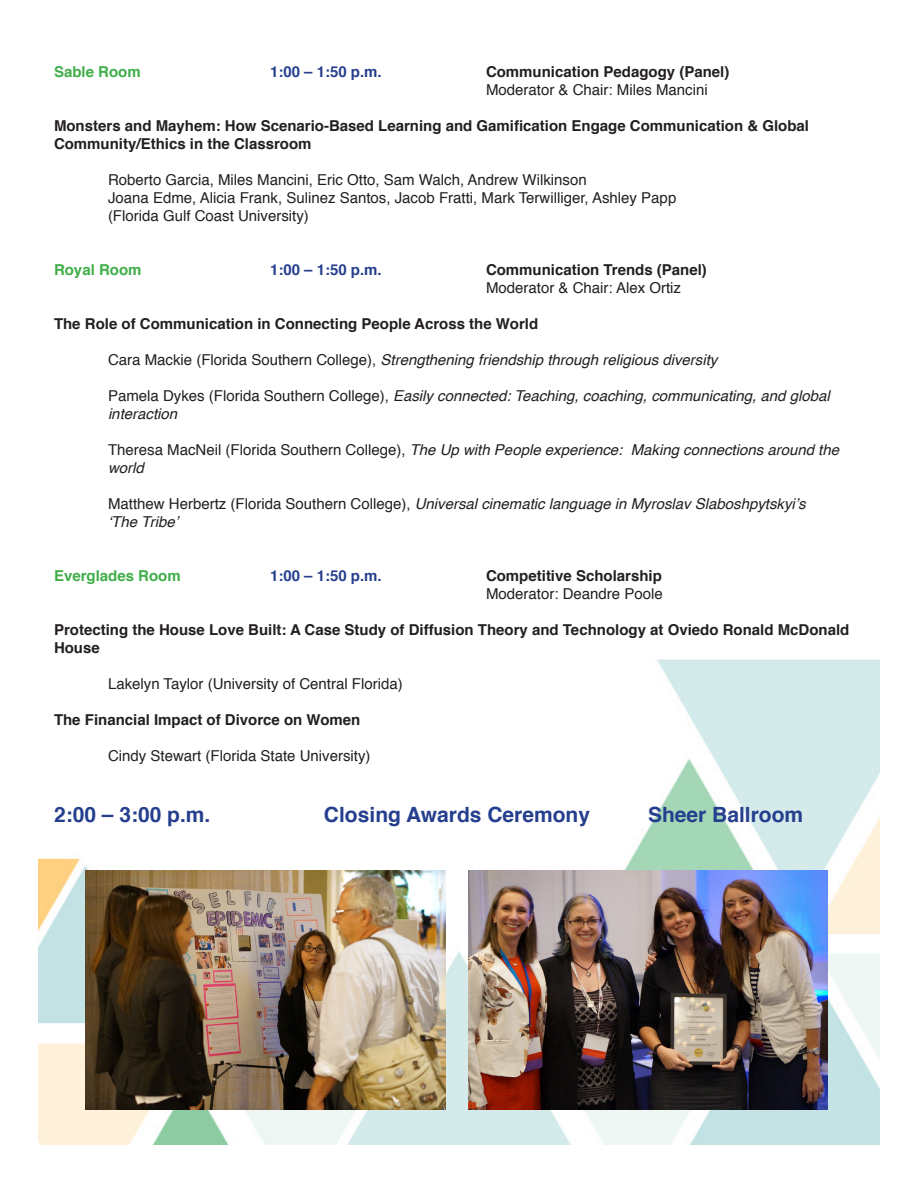
<style>
.page{position:relative;width:918px;height:1188px;background:#fff}
.page>*{position:absolute;margin:0;border:0;box-sizing:border-box;transform-origin:0 0}
.t1{font:700 21px "Helvetica";color:#253f8e}
.t2{font:italic 15px/18px "Helvetica";color:#231f20}
.t3{font:700 15px/18px "Helvetica";color:#231f20}
.t4{font:15px/18px "Helvetica";color:#231f20}
.t5{font:700 15px "Helvetica";color:#253f8e}
.t6{font:700 15px "Helvetica";color:#40ae49}
.s1{font-style:normal}
</style>
<div class="page">
<img style="left:39px;top:659px;width:840px;height:486px">
<img style="left:85px;top:871px;width:360px;height:239px">
<img style="left:468px;top:871px;width:360px;height:239px">
<p class="t6" style="left:54px;top:60px;width:88px">Sable Room</p>
<p class="t5" style="left:270px;top:60px;width:113px">1:00 – 1:50 p.m.</p>
<p class="t3" style="left:486px;top:63px;width:245px">Communication Pedagogy (Panel)</p>
<p class="t4" style="left:486px;top:81px;width:223px">Moderator &amp; Chair: Miles Mancini</p>
<p class="t3" style="left:54px;top:117px;width:757px">Monsters and Mayhem: How Scenario-Based Learning and Gamification Engage Communication &amp; Global<br>Community/Ethics in the Classroom</p>
<p class="t4" style="left:108px;top:171px;width:570px">Roberto Garcia, Miles Mancini, Eric Otto, Sam Walch, Andrew Wilkinson<br>Joana Edme, Alicia Frank, Sulinez Santos, Jacob Fratti, Mark Terwilliger, Ashley Papp (Florida Gulf Coast University)</p>
<p class="t6" style="left:54px;top:258px;width:89px">Royal Room</p>
<p class="t5" style="left:270px;top:258px;width:113px">1:00 – 1:50 p.m.</p>
<p class="t3" style="left:486px;top:261px;width:222px">Communication Trends (Panel)</p>
<p class="t4" style="left:486px;top:279px;width:197px">Moderator &amp; Chair: Alex Ortiz</p>
<p class="t3" style="left:54px;top:315px;width:486px">The Role of Communication in Connecting People Across the World</p>
<p class="t2" style="left:108px;top:351px;width:611px"><span class="s1">Cara Mackie (Florida Southern College),</span> Strengthening friendship through religious diversity</p>
<p class="t2" style="left:108px;top:387px;width:723px"><span class="s1">Pamela Dykes (Florida Southern College),</span> Easily connected: Teaching, coaching, communicating, and global interaction</p>
<p class="t2" style="left:108px;top:441px;width:733px"><span class="s1">Theresa MacNeil (Florida Southern College),</span> The Up with People experience: Making connections around the world</p>
<p class="t2" style="left:108px;top:495px;width:699px"><span class="s1">Matthew Herbertz (Florida Southern College),</span> Universal cinematic language in Myroslav Slaboshpytskyi’s ‘The Tribe’</p>
<p class="t6" style="left:54px;top:564px;width:128px">Everglades Room</p>
<p class="t5" style="left:270px;top:564px;width:113px">1:00 – 1:50 p.m.</p>
<p class="t3" style="left:486px;top:567px;width:177px">Competitive Scholarship</p>
<p class="t4" style="left:486px;top:585px;width:178px">Moderator: Deandre Poole</p>
<p class="t3" style="left:54px;top:621px;width:797px">Protecting the House Love Built: A Case Study of Diffusion Theory and Technology at Oviedo Ronald McDonald<br>House</p>
<p class="t4" style="left:108px;top:675px;width:296px">Lakelyn Taylor (University of Central Florida)</p>
<p class="t3" style="left:54px;top:711px;width:308px">The Financial Impact of Divorce on Women</p>
<p class="t4" style="left:108px;top:747px;width:264px">Cindy Stewart (Florida State University)</p>
<h1 class="t1" style="left:54px;top:798px;width:158px">2:00 – 3:00 p.m.</h1>
<h1 class="t1" style="left:324px;top:798px;width:268px">Closing Awards Ceremony</h1>
<h1 class="t1" style="left:648px;top:798px;width:157px">Sheer Ballroom</h1>
</div>
